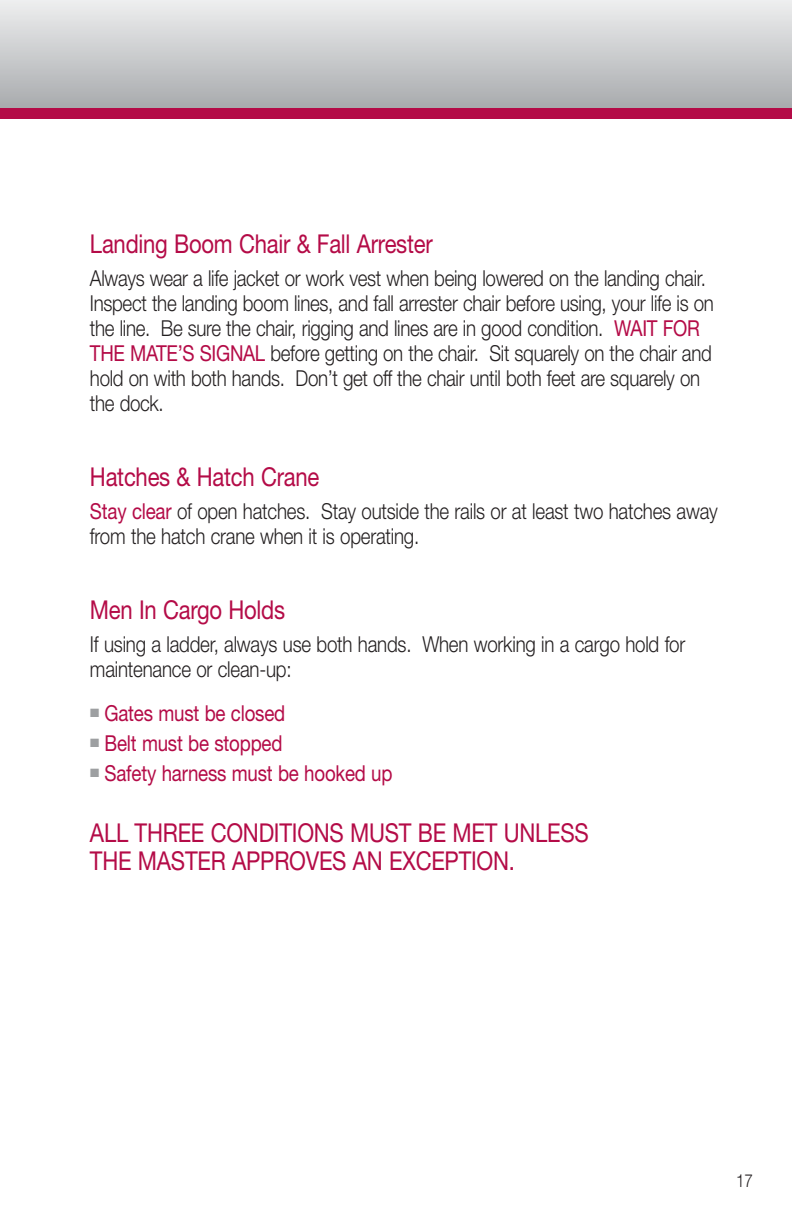
<style>
.page{position:relative;width:792px;height:1224px;background:#fff}
.page>*{position:absolute;margin:0;border:0;box-sizing:border-box;transform-origin:0 0}
.t1{font:26px/28px "Helvetica Neue";letter-spacing:-.01em;color:#b40b47;scale:.85 1}
.t2{font:300 22px/25px "Helvetica Neue";letter-spacing:-.015em;color:#231f20;scale:.85 1}
.t3{font:22px "Helvetica Neue";letter-spacing:-.01em;color:#b40b47;scale:.85 1}
.t4{font:300 18px "Helvetica Neue";color:#231f20;scale:.85 1}
.s1{font-weight:400;color:#b40b47}
</style>
<div class="page">
<div style="left:0;top:108px;width:792px;height:11px;background:#b40b47"></div>
<div style="left:0;top:0;width:792px;height:108px;background:linear-gradient(to bottom,#eeeff0,#a9acae)"></div>
<p class="t1" style="left:90px;top:232px;width:405px">Landing Boom Chair &amp; Fall Arrester</p>
<p class="t2" style="left:90px;top:267px;width:736px">Always wear a life jacket or work vest when being lowered on the landing chair.<br>Inspect the landing boom lines, and fall arrester chair before using, your life is on the line. Be sure the chair, rigging and lines are in good condition. <span class="s1">WAIT FOR THE MATE’S SIGNAL</span> before getting on the chair. Sit squarely on the chair and hold on with both hands. Don’t get off the chair until both feet are squarely on the dock.</p>
<p class="t1" style="left:90px;top:465px;width:271px">Hatches &amp; Hatch Crane</p>
<p class="t2" style="left:90px;top:500px;width:740px"><span class="s1">Stay clear</span> of open hatches. Stay outside the rails or at least two hatches away from the hatch crane when it is operating.</p>
<p class="t1" style="left:90px;top:598px;width:231px">Men In Cargo Holds</p>
<p class="t2" style="left:90px;top:633px;width:702px">If using a ladder, always use both hands. When working in a cargo hold for maintenance or clean-up:</p>
<p class="t3" style="left:90px;top:705px;width:231px"><sup>■</sup> Gates must be closed</p>
<p class="t3" style="left:90px;top:735px;width:228px"><sup>■</sup> Belt must be stopped</p>
<p class="t3" style="left:90px;top:765px;width:357px"><sup>■</sup> Safety harness must be hooked up</p>
<p class="t1" style="left:90px;top:821px;width:588px">ALL THREE CONDITIONS MUST BE MET UNLESS<br>THE MASTER APPROVES AN EXCEPTION.</p>
<p class="t4" style="left:736px;top:1175px;width:22px">17</p>
</div>
